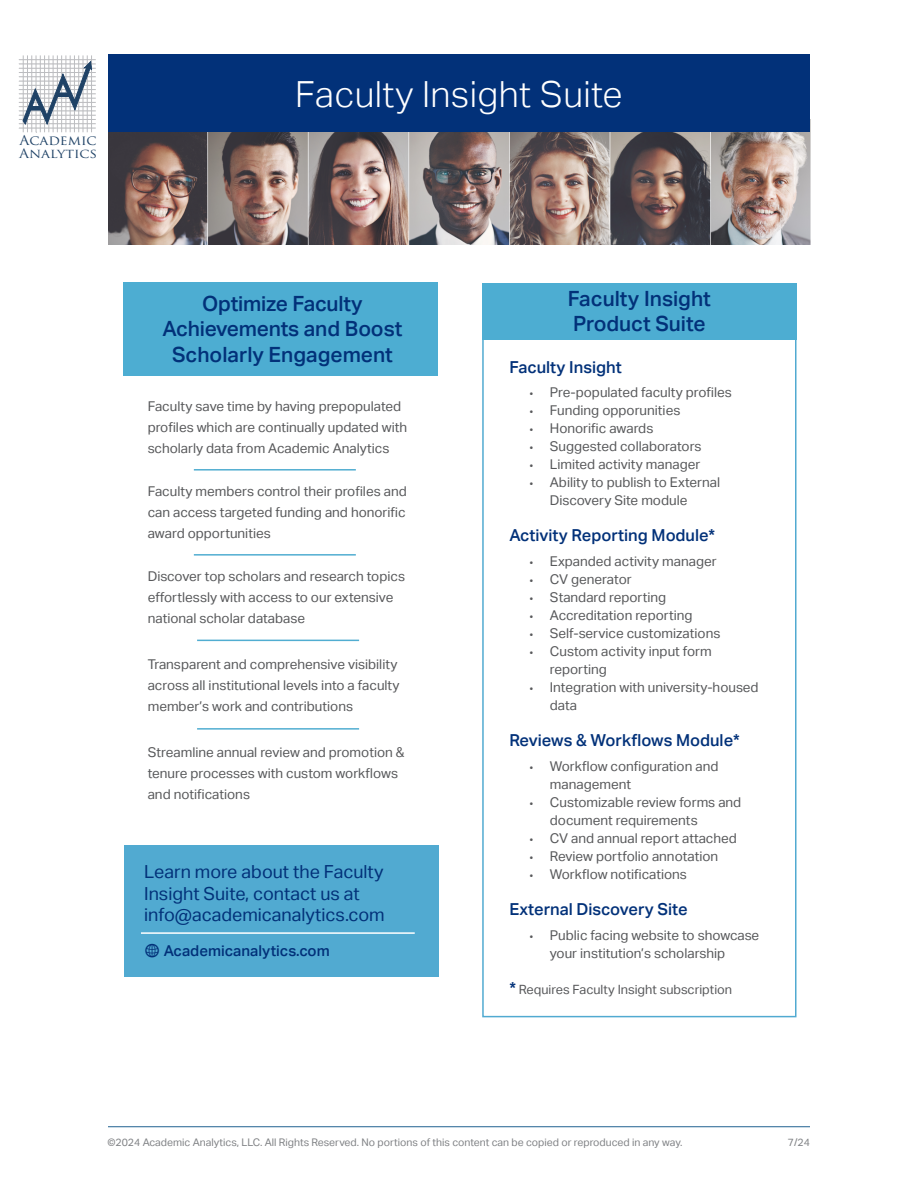
<style>
.page{position:relative;width:918px;height:1188px;background:#fff}
.page>*{position:absolute;margin:0;border:0;box-sizing:border-box;transform-origin:0 0}
.t1{font:300 36px "Aktiv Grotesk";letter-spacing:.01em;color:#fff}
.t2{font:500 21px "Aktiv Grotesk";color:#023179}
.t3{font:18px "Aktiv Grotesk";color:#023179}
.t4{font:500 16.5px "Aktiv Grotesk";color:#023179}
.t5{font:500 15px "Aktiv Grotesk";color:#023179}
.t6{font:13.5px/21px "Aktiv Grotesk";color:#57585a}
.t7{font:13.35px "Trajan Pro";color:#1f4266;scale:1.08 1}
.t8{font:12.75px "Aktiv Grotesk";color:#57585a}
.t9{font:12.75px "Trajan Pro";color:#1f4266;scale:1.11 1}
.Paragraph_Style_1{font:10.5px "Aktiv Grotesk";color:#808285}
.s1{font-family:"Modern Pictograms";font-weight:400;font-size:21px}
.s2{font-family:"Chaparral Pro";font-size:12.75px}
.s3{font-weight:500;font-size:16.5px;color:#023179}
</style>
<div class="page">
<img style="left:109px;top:132px;width:701px;height:112px">
<hr style="left:19px;top:128px;width:77px;height:1px;background:#bcbdc0">
<hr style="left:19px;top:123px;width:77px;height:1px;background:#bcbdc0">
<hr style="left:19px;top:119px;width:77px;height:1px;background:#bcbdc0">
<hr style="left:19px;top:115px;width:77px;height:1px;background:#bcbdc0">
<hr style="left:19px;top:111px;width:77px;height:1px;background:#bcbdc0">
<hr style="left:19px;top:106px;width:77px;height:1px;background:#bcbdc0">
<hr style="left:19px;top:102px;width:77px;height:1px;background:#bcbdc0">
<hr style="left:19px;top:98px;width:77px;height:1px;background:#bcbdc0">
<hr style="left:19px;top:94px;width:77px;height:1px;background:#bcbdc0">
<hr style="left:19px;top:89px;width:77px;height:1px;background:#bcbdc0">
<hr style="left:19px;top:85px;width:77px;height:1px;background:#bcbdc0">
<hr style="left:19px;top:81px;width:77px;height:1px;background:#bcbdc0">
<hr style="left:19px;top:77px;width:77px;height:1px;background:#bcbdc0">
<hr style="left:19px;top:68px;width:77px;height:1px;background:#bcbdc0">
<hr style="left:19px;top:72px;width:77px;height:1px;background:#bcbdc0">
<hr style="left:19px;top:64px;width:77px;height:1px;background:#bcbdc0">
<hr style="left:23px;top:55px;width:1px;height:77px;background:#bcbdc0">
<hr style="left:27px;top:55px;width:1px;height:77px;background:#bcbdc0">
<hr style="left:32px;top:55px;width:1px;height:77px;background:#bcbdc0">
<hr style="left:36px;top:55px;width:1px;height:77px;background:#bcbdc0">
<hr style="left:40px;top:55px;width:1px;height:77px;background:#bcbdc0">
<hr style="left:44px;top:55px;width:1px;height:77px;background:#bcbdc0">
<hr style="left:49px;top:55px;width:1px;height:77px;background:#bcbdc0">
<hr style="left:53px;top:55px;width:1px;height:77px;background:#bcbdc0">
<hr style="left:57px;top:55px;width:1px;height:77px;background:#bcbdc0">
<hr style="left:61px;top:55px;width:1px;height:77px;background:#bcbdc0">
<hr style="left:66px;top:55px;width:1px;height:77px;background:#bcbdc0">
<hr style="left:70px;top:55px;width:1px;height:77px;background:#bcbdc0">
<hr style="left:74px;top:55px;width:1px;height:77px;background:#bcbdc0">
<hr style="left:83px;top:55px;width:1px;height:77px;background:#bcbdc0">
<hr style="left:78px;top:55px;width:1px;height:77px;background:#bcbdc0">
<hr style="left:87px;top:55px;width:1px;height:77px;background:#bcbdc0">
<hr style="left:91px;top:55px;width:1px;height:77px;background:#bcbdc0">
<hr style="left:19px;top:59px;width:77px;height:1px;background:#bcbdc0">
<svg style="left:22px;top:61px;width:70px;height:64px"></svg>
<hr style="left:108px;top:1126px;width:702px;height:1px;background:#216191">
<div style="left:108px;top:54px;width:702px;height:78px;background:#023179"></div>
<div style="left:482px;top:336px;width:314px;height:681px;border:2px solid #51aad1"></div>
<div style="left:124px;top:845px;width:314px;height:131px;background:#51aad1"></div>
<hr style="left:141px;top:932px;width:274px;height:2px;background:#fff">
<div style="left:124px;top:282px;width:314px;height:93px;background:#4dadd2"></div>
<hr style="left:194px;top:469px;width:162px;height:2px;background:#51add1">
<hr style="left:194px;top:554px;width:162px;height:2px;background:#51add1">
<hr style="left:197px;top:640px;width:162px;height:1px;background:#51add1">
<div style="left:482px;top:283px;width:314px;height:56px;background:#4dadd2"></div>
<hr style="left:197px;top:728px;width:162px;height:2px;background:#51add1">
<p class="t7" style="left:19px;top:132px;width:73px">Academic</p>
<p class="t9" style="left:19px;top:145px;width:72px">Analytics</p>
<p class="t1" style="left:295px;top:73px;width:329px">Faculty Insight Suite</p>
<p class="t2" style="left:202px;top:292px;width:162px">Optimize Faculty</p>
<p class="t2" style="left:162px;top:317px;width:242px">Achievements and Boost</p>
<p class="t2" style="left:172px;top:342px;width:222px">Scholarly Engagement</p>
<p class="t6" style="left:148px;top:396px;width:261px">Faculty save time by having prepopulated profiles which are continually updated with scholarly data from Academic Analytics</p>
<p class="t6" style="left:148px;top:481px;width:261px;text-align:justify">Faculty members control their profiles and can access targeted funding and honorific award opportunities</p>
<p class="t6" style="left:148px;top:566px;width:259px">Discover top scholars and research topics effortlessly with access to our extensive national scholar database</p>
<p class="t6" style="left:148px;top:654px;width:253px">Transparent and comprehensive visibility across all institutional levels into a faculty member’s work and contributions</p>
<p class="t6" style="left:148px;top:742px;width:258px">Streamline annual review and promotion &amp; tenure processes with custom workflows and notifications</p>
<p class="t3" style="left:144px;top:861px;width:241px">Learn more about the Faculty</p>
<p class="t3" style="left:144px;top:883px;width:217px">Insight Suite, contact us at</p>
<p class="t3" style="left:144px;top:905px;width:242px">info@academicanalytics.com</p>
<p class="t5" style="left:144px;top:942px;width:187px"><span class="s1">w</span> Academicanalytics.com</p>
<p class="t2" style="left:568px;top:287px;width:145px">Faculty Insight</p>
<p class="t2" style="left:573px;top:312px;width:134px">Product Suite</p>
<p class="t4" style="left:509px;top:357px;width:114px">Faculty Insight</p>
<p class="t6" style="left:530px;top:382px;width:204px"><span class="s2">•</span> Pre-populated faculty profiles</p>
<p class="t6" style="left:530px;top:400px;width:152px"><span class="s2">•</span> Funding opporunities</p>
<p class="t6" style="left:530px;top:418px;width:125px"><span class="s2">•</span> Honorific awards</p>
<p class="t6" style="left:530px;top:436px;width:173px"><span class="s2">•</span> Suggested collaborators</p>
<p class="t6" style="left:530px;top:454px;width:172px"><span class="s2">•</span> Limited activity manager</p>
<p class="t6" style="left:550px;top:474px;width:172px;line-height:18px;text-indent:-20px"><span class="s2">•</span> Ability to publish to External<br>Discovery Site module</p>
<p class="t4" style="left:509px;top:526px;width:207px">Activity Reporting Module*</p>
<p class="t6" style="left:530px;top:551px;width:189px"><span class="s2">•</span> Expanded activity manager</p>
<p class="t6" style="left:530px;top:569px;width:104px"><span class="s2">•</span> CV generator</p>
<p class="t6" style="left:530px;top:587px;width:138px"><span class="s2">•</span> Standard reporting</p>
<p class="t6" style="left:530px;top:605px;width:164px"><span class="s2">•</span> Accreditation reporting</p>
<p class="t6" style="left:530px;top:623px;width:192px"><span class="s2">•</span> Self-service customizations</p>
<p class="t6" style="left:550px;top:642px;width:164px;line-height:18px;text-indent:-20px"><span class="s2">•</span> Custom activity input form reporting</p>
<p class="t6" style="left:550px;top:678px;width:210px;line-height:18px;text-indent:-20px"><span class="s2">•</span> Integration with university-housed data</p>
<p class="t4" style="left:509px;top:731px;width:232px">Reviews &amp; Workflows Module*</p>
<p class="t6" style="left:550px;top:757px;width:170px;line-height:18px;text-indent:-20px"><span class="s2">•</span> Workflow configuration and management</p>
<p class="t6" style="left:550px;top:793px;width:193px;line-height:18px;text-indent:-20px"><span class="s2">•</span> Customizable review forms and document requirements</p>
<p class="t6" style="left:530px;top:828px;width:209px"><span class="s2">•</span> CV and annual report attached</p>
<p class="t6" style="left:530px;top:846px;width:190px"><span class="s2">•</span> Review portfolio annotation</p>
<p class="t6" style="left:530px;top:864px;width:159px"><span class="s2">•</span> Workflow notifications</p>
<p class="t4" style="left:509px;top:899px;width:180px">External Discovery Site</p>
<p class="t6" style="left:550px;top:926px;width:211px;line-height:18px;text-indent:-20px"><span class="s2">•</span> Public facing website to showcase your institution’s scholarship</p>
<p class="t8" style="left:509px;top:982px;width:224px"><span class="s3">*</span> Requires Faculty Insight subscription</p>
<p class="Paragraph_Style_1" style="left:107px;top:1136px;width:577px">©2024 Academic Analytics, LLC. All Rights Reserved. No portions of this content can be copied or reproduced in any way.</p>
<p class="Paragraph_Style_1" style="left:788px;top:1136px;width:24px">7/24</p>
</div>
